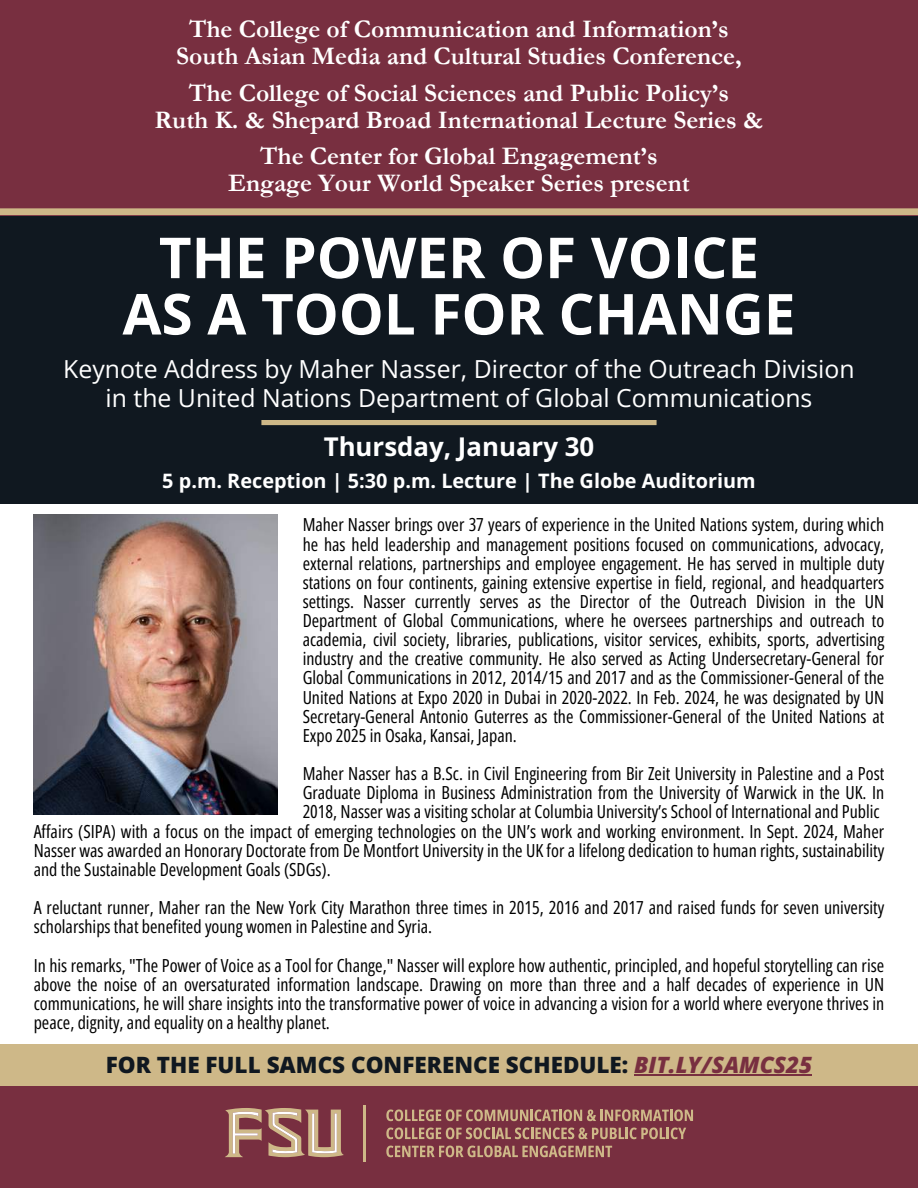
<style>
.page{position:relative;width:918px;height:1188px;background:#fff}
.page>*{position:absolute;margin:0;border:0;box-sizing:border-box;transform-origin:0 0}
.t1{font:700 56.55px/56.4px "Open Sans";color:#fff;text-align:center}
.t2{font:700 25.8px "Open Sans";color:#fff}
.t3{font:700 25.5px/27px "Garamond";color:#fff;text-align:center}
.t4{font:24.9px/29.7px "Open Sans";color:#fff;text-align:center}
.t5{font:800 22.5px "Open Sans";color:#101820}
.t6{font:700 19.8px "Open Sans";color:#fff}
.t7{font:18px/19.2px "Open Sans Condensed";color:#000;text-align:justify}
.s1{font-style:italic;color:#782f40}
</style>
<div class="page">
<div style="left:0;top:1085px;width:918px;height:103px;background:#782f40"></div>
<svg style="left:386px;top:1109px;width:307px;height:12px"></svg>
<svg style="left:386px;top:1128px;width:300px;height:11px"></svg>
<svg style="left:386px;top:1146px;width:226px;height:11px"></svg>
<hr style="left:363px;top:1105px;width:2px;height:56px;background:#ceb888">
<svg style="left:225px;top:1108px;width:119px;height:49px"></svg>
<div style="left:0;top:212px;width:918px;height:292px;background:#101820"></div>
<div style="left:261px;top:420px;width:396px;height:5px;background:#ceb888"></div>
<div style="left:0;top:0;width:918px;height:215px;background:#782f40"></div>
<div style="left:0;top:208px;width:918px;height:7px;background:#ceb888"></div>
<div style="left:0;top:1044px;width:918px;height:41px;background:#ceb888"></div>
<hr style="left:634px;top:1074px;width:178px;height:1px;background:#782f40">
<img style="left:34px;top:515px;width:244px;height:299px">
<h3 class="t3" style="left:176px;top:16px;width:567px">The College of Communication and Information’s<br>South Asian Media and Cultural Studies Conference,</h3>
<h3 class="t3" style="left:155px;top:79px;width:610px">The College of Social Sciences and Public Policy’s<br>Ruth K. &amp; Shepard Broad International Lecture Series &amp;</h3>
<h3 class="t3" style="left:228px;top:143px;width:463px">The Center for Global Engagement’s<br>Engage Your World Speaker Series present</h3>
<h1 class="t1" style="left:122px;top:228px;width:675px">THE POWER OF VOICE<br>AS A TOOL FOR CHANGE</h1>
<h3 class="t4" style="left:63px;top:353px;width:793px">Keynote Address by Maher Nasser, Director of the Outreach Division in the United Nations Department of Global Communications</h3>
<h2 class="t2" style="left:324px;top:428px;width:272px">Thursday, January 30</h2>
<p class="t6" style="left:162px;top:467px;width:595px">5 p.m. Reception | 5:30 p.m. Lecture | The Globe Auditorium</p>
<p class="t7" style="left:303px;top:515px;width:583px">Maher Nasser brings over 37 years of experience in the United Nations system, during which he has held leadership and management positions focused on communications, advocacy, external relations, partnerships and employee engagement. He has served in multiple duty stations on four continents, gaining extensive expertise in field, regional, and headquarters settings. Nasser currently serves as the Director of the Outreach Division in the UN Department of Global Communications, where he oversees partnerships and outreach to academia, civil society, libraries, publications, visitor services, exhibits, sports, advertising industry and the creative community. He also served as Acting Undersecretary-General for Global Communications in 2012, 2014/15 and 2017 and as the Commissioner-General of the United Nations at Expo 2020 in Dubai in 2020-2022. In Feb. 2024, he was designated by UN Secretary-General Antonio Guterres as the Commissioner-General of the United Nations at Expo 2025 in Osaka, Kansai, Japan.</p>
<p class="t7" style="left:303px;top:763px;width:583px">Maher Nasser has a B.Sc. in Civil Engineering from Bir Zeit University in Palestine and a Post</p>
<p class="t7" style="left:303px;top:783px;width:583px">Graduate Diploma in Business Administration from the University of Warwick in the UK. In</p>
<p class="t7" style="left:303px;top:802px;width:579px">2018, Nasser was a visiting scholar at Columbia University’s School of International and Public</p>
<p class="t7" style="left:34px;top:821px;width:852px">Affairs (SIPA) with a focus on the impact of emerging technologies on the UN’s work and working environment. In Sept. 2024, Maher</p>
<p class="t7" style="left:34px;top:840px;width:852px">Nasser was awarded an Honorary Doctorate from De Montfort University in the UK for a lifelong dedication to human rights, sustainability</p>
<p class="t7" style="left:34px;top:859px;width:299px">and the Sustainable Development Goals (SDGs).</p>
<p class="t7" style="left:34px;top:898px;width:852px">A reluctant runner, Maher ran the New York City Marathon three times in 2015, 2016 and 2017 and raised funds for seven university scholarships that benefited young women in Palestine and Syria.</p>
<p class="t7" style="left:34px;top:955px;width:852px">In his remarks, "The Power of Voice as a Tool for Change," Nasser will explore how authentic, principled, and hopeful storytelling can rise above the noise of an oversaturated information landscape. Drawing on more than three and a half decades of experience in UN communications, he will share insights into the transformative power of voice in advancing a vision for a world where everyone thrives in peace, dignity, and equality on a healthy planet.</p>
<p class="t5" style="left:106px;top:1048px;width:708px">FOR THE FULL SAMCS CONFERENCE SCHEDULE: <span class="s1">BIT.LY/SAMCS25</span></p>
</div>
